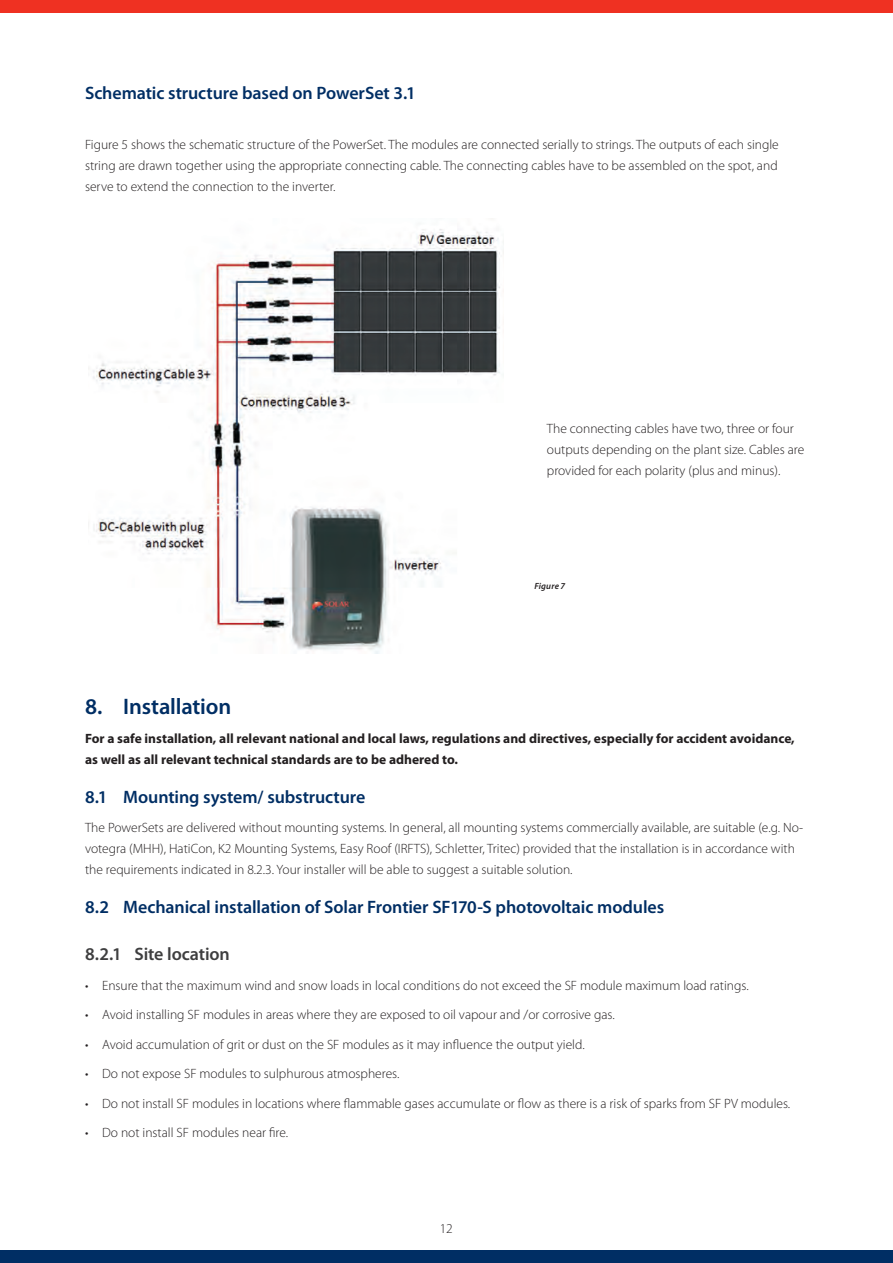
<style>
.page{position:relative;width:893px;height:1263px;background:#fff}
.page>*{position:absolute;margin:0;border:0;box-sizing:border-box;transform-origin:0 0}
.t1{font:600 22.5px "Myriad Pro";letter-spacing:-.01em;color:#002e64}
.t2{font:600 18px "Myriad Pro";letter-spacing:-.005em;color:#002e64}
.t3{font:600 18px "Myriad Pro";letter-spacing:-.01em;color:#3e3e3f}
.t4{font:300 13.5px/21px "Myriad Pro";color:#231f20}
.t5{font:700 13.5px/21px "Myriad Pro";color:#231f20}
.t6{font:italic 600 9px "Myriad Pro";letter-spacing:.02em;color:#231f20}
</style>
<div class="page">
<div style="left:0;top:0;width:893px;height:13px;background:#ef3122"></div>
<div style="left:0;top:1250px;width:893px;height:13px;background:#002e64"></div>
<img style="left:88px;top:229px;width:412px;height:424px">
<h2 class="t2" style="left:85px;top:83px;width:332px">Schematic structure based on PowerSet 3.1</h2>
<p class="t4" style="left:85px;top:134px;width:695px;text-align:justify">Figure 5 shows the schematic structure of the PowerSet. The modules are connected serially to strings. The outputs of each single string are drawn together using the appropriate connecting cable. The connecting cables have to be assembled on the spot, and serve to extend the connection to the inverter.</p>
<p class="t4" style="left:547px;top:418px;width:259px">The connecting cables have two, three or four outputs depending on the plant size. Cables are provided for each polarity (plus and minus).</p>
<p class="t6" style="left:534px;top:581px;width:32px">Figure 7</p>
<h1 class="t1" style="left:85px;top:694px;width:148px">8. Installation</h1>
<p class="t5" style="left:85px;top:728px;width:711px">For a safe installation, all relevant national and local laws, regulations and directives, especially for accident avoidance, as well as all relevant technical standards are to be adhered to.</p>
<h2 class="t2" style="left:85px;top:787px;width:282px">8.1 Mounting system/ substructure</h2>
<p class="t4" style="left:85px;top:817px;width:720px">The PowerSets are delivered without mounting systems. In general, all mounting systems commercially available, are suitable (e.g. No&shy;votegra (MHH), HatiCon, K2 Mounting Systems, Easy Roof (IRFTS), Schletter, Tritec) provided that the installation is in accordance with the requirements indicated in 8.2.3. Your installer will be able to suggest a suitable solution.</p>
<h2 class="t2" style="left:85px;top:897px;width:581px">8.2 Mechanical installation of Solar Frontier SF170-S photovoltaic modules</h2>
<h2 class="t3" style="left:85px;top:944px;width:146px">8.2.1 Site location</h2>
<p class="t4" style="left:85px;top:975px;width:665px">• Ensure that the maximum wind and snow loads in local conditions do not exceed the SF module maximum load ratings.</p>
<p class="t4" style="left:85px;top:1004px;width:531px">• Avoid installing SF modules in areas where they are exposed to oil vapour and /or corrosive gas.</p>
<p class="t4" style="left:85px;top:1034px;width:501px">• Avoid accumulation of grit or dust on the SF modules as it may influence the output yield.</p>
<p class="t4" style="left:85px;top:1063px;width:316px">• Do not expose SF modules to sulphurous atmospheres.</p>
<p class="t4" style="left:85px;top:1093px;width:707px">• Do not install SF modules in locations where flammable gases accumulate or flow as there is a risk of sparks from SF PV modules.</p>
<p class="t4" style="left:85px;top:1122px;width:205px">• Do not install SF modules near fire.</p>
<p class="t4" style="left:440px;top:1218px;width:15px">12</p>
</div>
